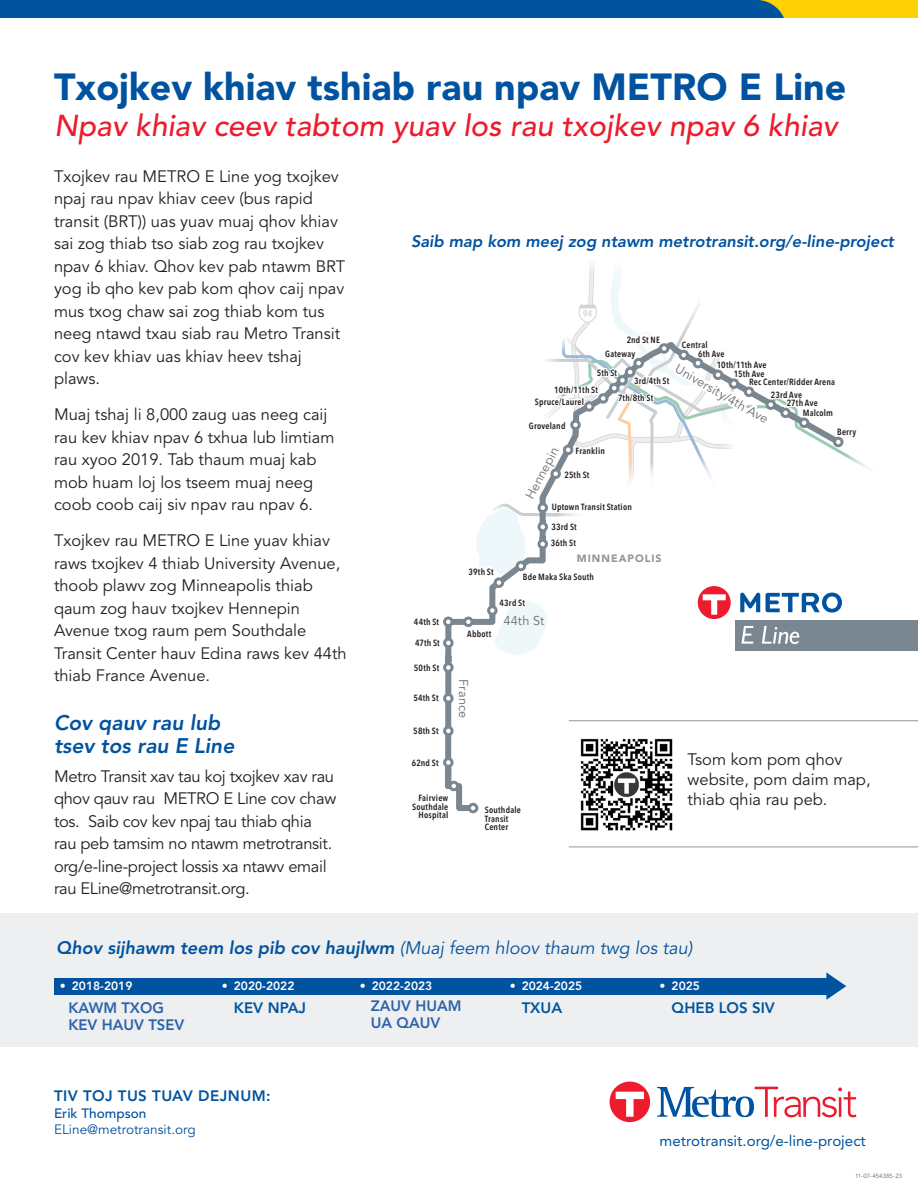
<style>
.page{position:relative;width:918px;height:1188px;background:#fff}
.page>*{position:absolute;margin:0;border:0;box-sizing:border-box;transform-origin:0 0}
.t1{font:900 37.5px "Avenir LT Std";color:#0153a0}
.t2{font:italic 500 30px "Avenir LT Std";color:#ee1b2c}
.t3{font:italic 800 21px/22.2px "Avenir LT Std";color:#0153a0}
.t4{font:italic 800 18px "Avenir LT Std";color:#0153a0}
.body{font:16.5px/22.5px "Avenir LT Std";color:#231f20}
.body-2{font:16.5px/22.5px "Avenir LT Std";letter-spacing:-.02em;color:#231f20}
.t5{font:italic 800 16.5px "Avenir LT Std";color:#0153a0}
.t6{font:800 15px/16.5px "Avenir LT Std";color:#2b63ab}
.URL_under_logo_-_fro{font:15px "Avenir LT Std";color:#0153a0}
.Body_-_timeline_phas{font:800 15px "Avenir LT Std";color:#0153a0}
.Body_-_timeline_phas-2{font:800 15px "Avenir LT Std";letter-spacing:.03em;color:#0153a0}
.t7{font:13.5px "Avenir LT Std";color:#0153a0}
.t8{font:500 13.5px "Avenir LT Std";color:#0153a0}
.t9{font:12.75px "Avenir LT Std";letter-spacing:.01em;color:#6c6d70}
.H4_-_timeline_year{font:800 12px "Avenir LT Std";color:#fff}
.t10{font:900 10.5px "Avenir LT Std";letter-spacing:.095em;color:#939598}
.t11{font:600 condensed 9px/8.4px "Avenir Next LT Pro";letter-spacing:.02em;color:#231f20}
.t12{font:6px "Avenir LT Std";letter-spacing:.015em;color:#636366}
.s1{font-weight:400}
</style>
<div class="page">
<div style="left:0;top:0;width:875px;height:18px;background:#0153a0"></div>
<svg style="left:759px;top:0;width:159px;height:18px;background:#e2c315"></svg>
<svg style="left:445px;top:655px;width:401px;height:156px"></svg>
<svg style="left:468px;top:801px;width:55px;height:13px"></svg>
<svg style="left:443px;top:662px;width:11px;height:17px"></svg>
<svg style="left:443px;top:687px;width:11px;height:22px"></svg>
<svg style="left:443px;top:725px;width:11px;height:17px"></svg>
<svg style="left:443px;top:757px;width:11px;height:16px"></svg>
<svg style="left:445px;top:780px;width:14px;height:31px"></svg>
<div style="left:736px;top:620px;width:182px;height:31px;background:#7a8690"></div>
<svg style="left:443px;top:264px;width:424px;height:391px"></svg>
<div style="left:0;top:913px;width:918px;height:134px;background:#edeff0"></div>
<div style="left:54px;top:978px;width:181px;height:17px;background:#0153a0"></div>
<div style="left:216px;top:978px;width:181px;height:17px;background:#0153a0"></div>
<div style="left:354px;top:978px;width:181px;height:17px;background:#0153a0"></div>
<div style="left:504px;top:978px;width:181px;height:17px;background:#0153a0"></div>
<svg style="left:657px;top:1087px;width:199px;height:30px"></svg>
<div style="left:610px;top:1082px;width:40px;height:40px;background:#ed1b2e;border-radius:50%"></div>
<svg style="left:616px;top:1092px;width:28px;height:25px"></svg>
<div style="left:654px;top:978px;width:178px;height:17px;background:#0153a0"></div>
<svg style="left:826px;top:972px;width:20px;height:28px"></svg>
<hr style="left:569px;top:720px;width:349px;height:1px;background:#939598">
<hr style="left:569px;top:847px;width:349px;height:1px;background:#939598">
<img style="left:572px;top:729px;width:110px;height:102px">
<h1 class="t1" style="left:54px;top:65px;width:794px">Txojkev khiav tshiab rau npav METRO E Line</h1>
<h1 class="t2" style="left:54px;top:109px;width:785px">Npav khiav ceev tabtom yuav los rau txojkev npav 6 khiav</h1>
<p class="body" style="left:54px;top:165px;width:293px">Txojkev rau METRO E Line yog txojkev npaj rau npav khiav ceev (bus rapid transit (BRT)) uas yuav muaj qhov khiav sai zog thiab tso siab zog rau txojkev npav 6 khiav. Qhov kev pab ntawm BRT yog ib qho kev pab kom qhov caij npav mus txog chaw sai zog thiab kom tus neeg ntawd txau siab rau Metro Transit cov kev khiav uas khiav heev tshaj plaws.</p>
<p class="body" style="left:54px;top:404px;width:282px">Muaj tshaj li 8,000 zaug uas neeg caij rau kev khiav npav 6 txhua lub limtiam rau xyoo 2019. Tab thaum muaj kab mob huam loj los tseem muaj neeg coob coob caij siv npav rau npav 6.</p>
<p class="body" style="left:54px;top:530px;width:294px">Txojkev rau METRO E Line yuav khiav raws txojkev 4 thiab University Avenue, thoob plawv zog Minneapolis thiab qaum zog hauv txojkev Hennepin<br>Avenue txog raum pem Southdale<br>Transit Center hauv Edina raws kev 44th thiab France Avenue.</p>
<h3 class="t3" style="left:54px;top:712px;width:182px">Cov qauv rau lub tsev tos rau E Line</h3>
<p class="body-2" style="left:54px;top:765px;width:284px">Metro Transit xav tau koj txojkev xav rau qhov qauv rau METRO E Line cov chaw tos. Saib cov kev npaj tau thiab qhia rau peb tamsim no ntawm metrotransit. org/e-line-project lossis xa ntawv email rau ELine@metrotransit.org.</p>
<h3 class="t5" style="left:411px;top:232px;width:485px">Saib map kom meej zog ntawm metrotransit.org/e-line-project</h3>
<p class="t11" style="left:627px;top:336px;width:35px">2nd St NE</p>
<p class="t11" style="left:698px;top:340px;width:28px;line-height:9px;text-indent:-16px">Central<br>6th Ave</p>
<p class="t11" style="left:717px;top:361px;width:51px;line-height:8.9px;text-align:right">10th/11th Ave<br>15th Ave</p>
<p class="t11" style="left:771px;top:375px;width:66px;line-height:13px;text-indent:-22px">Rec Center/Ridder Arena<br>23rd Ave</p>
<p class="t11" style="left:803px;top:398px;width:32px;line-height:10.4px;text-indent:-16px">27th Ave<br>Malcolm</p>
<p class="t11" style="left:605px;top:349px;width:32px">Gateway</p>
<p class="t9" style="left:680px;top:361px;width:107px;rotate:30deg">University/4th Ave</p>
<p class="t11" style="left:597px;top:369px;width:22px">5th St</p>
<p class="t11" style="left:634px;top:376px;width:37px">3rd/4th St</p>
<p class="t11" style="left:554px;top:386px;width:45px">10th/11th St</p>
<p class="t11" style="left:618px;top:394px;width:37px">7th/8th St</p>
<p class="t11" style="left:535px;top:397px;width:50px">Spruce/Laurel</p>
<p class="t11" style="left:529px;top:421px;width:38px">Groveland</p>
<p class="t11" style="left:837px;top:428px;width:21px">Berry</p>
<p class="t11" style="left:576px;top:447px;width:31px">Franklin</p>
<p class="t9" style="left:522px;top:495px;width:58px;rotate:-62deg">Hennepin</p>
<p class="t11" style="left:564px;top:470px;width:26px">25th St</p>
<p class="t11" style="left:552px;top:503px;width:82px">Uptown Transit Station</p>
<p class="t11" style="left:551px;top:539px;width:27px">36th St</p>
<p class="t11" style="left:523px;top:572px;width:73px">Bde Maka Ska South</p>
<p class="t11" style="left:551px;top:522px;width:27px">33rd St</p>
<p class="t10" style="left:577px;top:552px;width:86px">MINNEAPOLIS</p>
<p class="t11" style="left:468px;top:568px;width:27px">39th St</p>
<p class="t11" style="left:499px;top:598px;width:27px">43rd St</p>
<p class="t9" style="left:504px;top:613px;width:42px">44th St</p>
<p class="t11" style="left:414px;top:617px;width:27px">44th St</p>
<p class="t11" style="left:415px;top:639px;width:26px">47th St</p>
<p class="t11" style="left:414px;top:664px;width:27px">50th St</p>
<p class="t11" style="left:413px;top:694px;width:27px">54th St</p>
<p class="t11" style="left:413px;top:727px;width:27px">58th St</p>
<p class="t11" style="left:412px;top:758px;width:28px">62nd St</p>
<p class="t11" style="left:412px;top:794px;width:38px;text-align:right">Fairview<br>Southdale<br>Hospital</p>
<p class="t11" style="left:485px;top:806px;width:38px">Southdale<br>Transit<br>Center</p>
<p class="t11" style="left:467px;top:630px;width:26px">Abbott</p>
<p class="t9" style="left:471px;top:679px;width:40px;rotate:90deg">France</p>
<p class="body" style="left:688px;top:750px;width:185px;line-height:19.8px">Tsom kom pom qhov website, pom daim map, thiab qhia rau peb.</p>
<h3 class="t4" style="left:56px;top:937px;width:638px">Qhov sijhawm teem los pib cov haujlwm <span class="s1">(Muaj feem hloov thaum twg los tau)</span></h3>
<h4 class="H4_-_timeline_year" style="left:60px;top:979px;width:74px">• 2018-2019</h4>
<h4 class="H4_-_timeline_year" style="left:222px;top:979px;width:74px">• 2020-2022</h4>
<p class="Body_-_timeline_phas" style="left:234px;top:999px;width:74px">KEV NPAJ</p>
<h4 class="H4_-_timeline_year" style="left:360px;top:979px;width:74px">• 2022-2023</h4>
<h4 class="H4_-_timeline_year" style="left:510px;top:979px;width:74px">• 2024-2025</h4>
<p class="Body_-_timeline_phas" style="left:522px;top:999px;width:42px">TXUA</p>
<h4 class="H4_-_timeline_year" style="left:660px;top:979px;width:42px">• 2025</h4>
<p class="t6" style="left:371px;top:998px;width:92px">ZAUV HUAM<br>UA QAUV</p>
<p class="t6" style="left:68px;top:1000px;width:97px">KAWM TXOG</p>
<p class="Body_-_timeline_phas" style="left:672px;top:999px;width:105px">QHEB LOS SIV</p>
<p class="t6" style="left:68px;top:1016px;width:117px">KEV HAUV TSEV</p>
<p class="Body_-_timeline_phas-2" style="left:54px;top:1087px;width:218px">TIV TOJ TUS TUAV DEJNUM:</p>
<p class="t8" style="left:54px;top:1105px;width:94px">Erik Thompson</p>
<p class="t7" style="left:54px;top:1122px;width:143px">ELine@metrotransit.org</p>
<p class="URL_under_logo_-_fro" style="left:660px;top:1132px;width:208px">metrotransit.org/e-line-project</p>
<p class="t12" style="left:855px;top:1172px;width:49px">11-07-454385-23</p>
</div>
